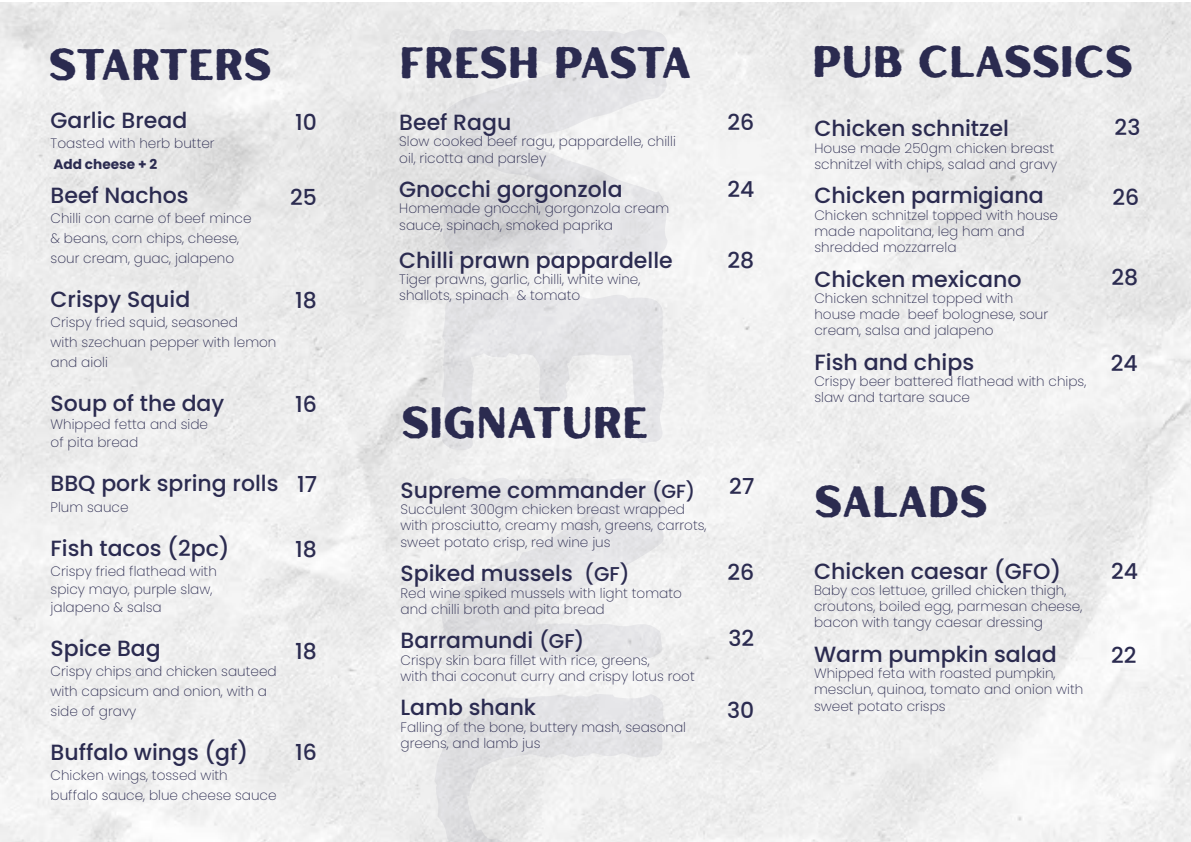
<style>
.page{position:relative;width:1191px;height:842px;background:#fff}
.page>*{position:absolute;margin:0;border:0;box-sizing:border-box;transform-origin:0 0}
.t1{font:313.3px "Hertical Sans Rough";color:#2b2b50}
.t2{font:43.9px "Hertical Sans Rough";color:#2b2b50}
.t3{font:500 22px "Poppins";color:#2b2b50}
.t4{font:200 13.6px/16.3px "Poppins";color:#2b2b50}
.t5{font:700 13.6px "Poppins";color:#2b2b50}
.s1{font-size:19px}
.s2{font-size:20px}
</style>
<div class="page">
<h1 class="t1" style="left:770px;top:8px;width:892px;rotate:90deg">MENU</h1>
<h2 class="t2" style="left:49px;top:35px;width:224px">STARTERS</h2>
<h2 class="t2" style="left:399px;top:32px;width:294px">FRESH PASTA</h2>
<h3 class="t3" style="left:51px;top:108px;width:138px">Garlic Bread</h3>
<p class="t4" style="left:51px;top:136px;width:166px">Toasted with herb butter</p>
<p class="t5" style="left:53px;top:156px;width:105px">Add cheese + 2</p>
<h3 class="t3" style="left:51px;top:182px;width:140px">Beef Nachos</h3>
<p class="t4" style="left:51px;top:208px;width:202px;line-height:20px">Chilli con carne of beef mince &amp; beans, corn chips, cheese, sour cream, guac, jalapeno</p>
<h3 class="t3" style="left:51px;top:286px;width:141px">Crispy Squid</h3>
<p class="t4" style="left:51px;top:312px;width:227px;line-height:20px">Crispy fried squid, seasoned<br>with szechuan pepper with lemon and aioli</p>
<h3 class="t3" style="left:51px;top:390px;width:175px">Soup of the day</h3>
<p class="t4" style="left:51px;top:415px;width:159px;line-height:18px">Whipped fetta and side of pita bread</p>
<h3 class="t3" style="left:51px;top:470px;width:229px">BBQ pork spring rolls</h3>
<p class="t4" style="left:51px;top:499px;width:79px">Plum sauce</p>
<h3 class="t3" style="left:51px;top:535px;width:181px">Fish tacos (2pc)</h3>
<p class="t4" style="left:51px;top:562px;width:168px;line-height:18px">Crispy fried flathead with spicy mayo, purple slaw, jalapeno &amp; salsa</p>
<h3 class="t3" style="left:51px;top:635px;width:112px">Spice Bag</h3>
<p class="t4" style="left:51px;top:661px;width:228px;line-height:20px">Crispy chips and chicken sauteed with capsicum and onion, with a side of gravy</p>
<h3 class="t3" style="left:51px;top:739px;width:199px">Buffalo wings (gf)</h3>
<p class="t4" style="left:51px;top:765px;width:227px;line-height:20px">Chicken wings, tossed with buffalo sauce, blue cheese sauce</p>
<h3 class="t3" style="left:399px;top:109px;width:114px">Beef Ragu</h3>
<p class="t4" style="left:399px;top:133px;width:278px">Slow cooked beef ragu, pappardelle, chilli oil, ricotta and parsley</p>
<h3 class="t3" style="left:399px;top:177px;width:225px">Gnocchi gorgonzola</h3>
<p class="t4" style="left:399px;top:200px;width:271px">Homemade gnocchi, gorgonzola cream sauce, spinach, smoked paprika</p>
<h3 class="t3" style="left:399px;top:247px;width:275px">Chilli prawn pappardelle</h3>
<p class="t4" style="left:399px;top:271px;width:242px">Tiger prawns, garlic, chilli, white wine, shallots, spinach &amp; tomato</p>
<h3 class="t3" style="left:295px;top:110px;width:23px">10</h3>
<h3 class="t3" style="left:290px;top:185px;width:28px">25</h3>
<h3 class="t3" style="left:295px;top:287px;width:23px">18</h3>
<h3 class="t3" style="left:295px;top:391px;width:23px">16</h3>
<h2 class="t2" style="left:401px;top:393px;width:248px">SIGNATURE</h2>
<h3 class="t3" style="left:297px;top:471px;width:22px">17</h3>
<h3 class="t3" style="left:400px;top:477px;width:296px">Supreme commander <span class="s1">(GF)</span></h3>
<p class="t4" style="left:400px;top:501px;width:307px">Succulent 300gm chicken breast wrapped with prosciutto, creamy mash, greens, carrots, sweet potato crisp, red wine jus</p>
<h3 class="t3" style="left:400px;top:561px;width:231px">Spiked mussels <span class="s2">(GF)</span></h3>
<p class="t4" style="left:400px;top:585px;width:283px">Red wine spiked mussels with light tomato and chilli broth and pita bread</p>
<h3 class="t3" style="left:400px;top:628px;width:185px">Barramundi <span class="s2">(GF)</span></h3>
<p class="t4" style="left:400px;top:652px;width:296px">Crispy skin bara fillet with rice, greens,<br>with thai coconut curry and crispy lotus root</p>
<h3 class="t3" style="left:400px;top:695px;width:137px">Lamb shank</h3>
<p class="t4" style="left:400px;top:719px;width:287px">Falling of the bone, buttery mash, seasonal greens, and lamb jus</p>
<h3 class="t3" style="left:295px;top:536px;width:23px">18</h3>
<h3 class="t3" style="left:295px;top:639px;width:23px">18</h3>
<h3 class="t3" style="left:295px;top:740px;width:23px">16</h3>
<h2 class="t2" style="left:812px;top:31px;width:322px">PUB CLASSICS</h2>
<h3 class="t3" style="left:727px;top:109px;width:28px">26</h3>
<h3 class="t3" style="left:1114px;top:115px;width:27px">23</h3>
<h3 class="t3" style="left:814px;top:116px;width:196px">Chicken schnitzel</h3>
<p class="t4" style="left:814px;top:140px;width:244px">House made 250gm chicken breast schnitzel with chips, salad and gravy</p>
<h3 class="t3" style="left:814px;top:183px;width:231px">Chicken parmigiana</h3>
<p class="t4" style="left:814px;top:207px;width:245px">Chicken schnitzel topped with house made napolitana, leg ham and shredded mozzarrela</p>
<h3 class="t3" style="left:814px;top:266px;width:209px">Chicken mexicano</h3>
<p class="t4" style="left:814px;top:290px;width:235px">Chicken schnitzel topped with house made beef bolognese, sour cream, salsa and jalapeno</p>
<h3 class="t3" style="left:814px;top:349px;width:161px">Fish and chips</h3>
<p class="t4" style="left:814px;top:373px;width:273px">Crispy beer battered flathead with chips, slaw and tartare sauce</p>
<h3 class="t3" style="left:727px;top:177px;width:28px">24</h3>
<h3 class="t3" style="left:1112px;top:184px;width:28px">26</h3>
<h3 class="t3" style="left:727px;top:248px;width:28px">28</h3>
<h3 class="t3" style="left:1111px;top:265px;width:28px">28</h3>
<h3 class="t3" style="left:1110px;top:350px;width:28px">24</h3>
<h3 class="t3" style="left:729px;top:474px;width:27px">27</h3>
<h3 class="t3" style="left:727px;top:560px;width:28px">26</h3>
<h3 class="t3" style="left:728px;top:625px;width:27px">32</h3>
<h3 class="t3" style="left:727px;top:697px;width:29px">30</h3>
<h2 class="t2" style="left:814px;top:471px;width:175px">SALADS</h2>
<h3 class="t3" style="left:814px;top:558px;width:249px">Chicken caesar (GFO)</h3>
<p class="t4" style="left:814px;top:582px;width:270px">Baby cos lettuce, grilled chicken thigh, croutons, boiled egg, parmesan cheese, bacon with tangy caesar dressing</p>
<h3 class="t3" style="left:814px;top:641px;width:244px">Warm pumpkin salad</h3>
<p class="t4" style="left:814px;top:665px;width:271px">Whipped feta with roasted pumpkin, mesclun, quinoa, tomato and onion with sweet potato crisps</p>
<h3 class="t3" style="left:1111px;top:558px;width:28px">24</h3>
<h3 class="t3" style="left:1111px;top:642px;width:27px">22</h3>
</div>
